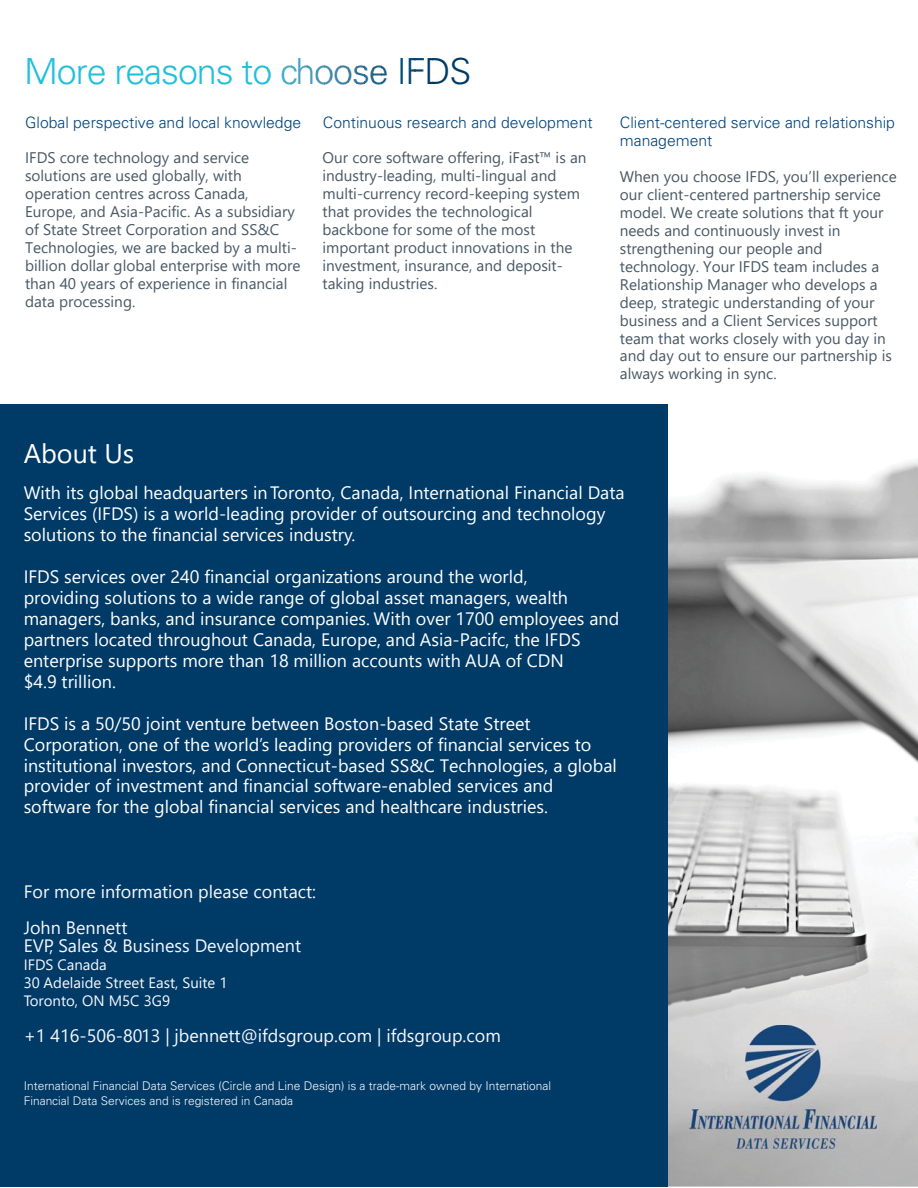
<style>
.page{position:relative;width:918px;height:1188px;background:#fff}
.page>*{position:absolute;margin:0;border:0;box-sizing:border-box;transform-origin:0 0}
.t1{font:300 35.85px "Univers LT Std";letter-spacing:-.03em;color:#20c0db}
.t2{font:27px "Segoe UI";color:#fff}
.t3{font:18px/21px "Segoe UI";color:#fff}
.t4{font:18px/35.8px "Segoe UI";color:#f7f8fc}
.t5{font:300 15.75px/18.3px "Univers LT Std";color:#00447c}
.t6{font:15.3px/18px "Segoe UI";color:#485865}
.t7{font:15px/18px "Segoe UI";color:#f7f8fc}
.t8{font:300 12px/15px "Univers LT Std";color:#f7f8fc}
.s1{color:#3db1cd}
.s2{color:#46a5c1}
.s3{color:#4797b6}
.s4{color:#4084a5}
.s5{color:#357599}
.s6{color:#27678e}
.s7{color:#005079}
.s8{color:#004973}
.s9{color:#003b68}
.s10{color:#003a67}
</style>
<div class="page">
<img style="left:666px;top:404px;width:252px;height:783px">
<div style="left:0;top:405px;width:667px;height:782px;background:#003a67"></div>
<img style="left:688px;top:1025px;width:189px;height:123px">
<h1 class="t1" style="left:24px;top:56px;width:449px">More reasons to <span class="s1">c</span><span class="s2">h</span><span class="s3">o</span><span class="s4">o</span><span class="s5">s</span><span class="s6">e</span> <span class="s7">I</span><span class="s8">F</span><span class="s9">D</span><span class="s10">S</span></h1>
<p class="t5" style="left:25px;top:114px;width:277px">Global perspective and local knowledge</p>
<p class="t5" style="left:323px;top:114px;width:271px">Continuous research and development</p>
<p class="t6" style="left:322px;top:148px;width:266px">Our core software offering, iFast™ is an industry-leading, multi-lingual and multi-currency record-keeping system that provides the technological backbone for some of the most important product innovations in the investment, insurance, and deposit&shy;taking industries.</p>
<p class="t6" style="left:25px;top:148px;width:277px">IFDS core technology and service solutions are used globally, with operation centres across Canada, Europe, and Asia-Pacific. As a subsidiary of State Street Corporation and SS&amp;C Technologies, we are backed by a multi&shy;billion dollar global enterprise with more than 40 years of experience in financial data processing.</p>
<p class="t5" style="left:620px;top:114px;width:277px">Client-centered service and relationship management</p>
<p class="t6" style="left:620px;top:167px;width:278px">When you choose IFDS, you’ll experience our client-centered partnership service model. We create solutions that ft your needs and continuously invest in strengthening our people and technology. Your IFDS team includes a Relationship Manager who develops a deep, strategic understanding of your business and a Client Services support team that works closely with you day in and day out to ensure our partnership is always working in sync.</p>
<p class="t2" style="left:24px;top:428px;width:112px">About Us</p>
<p class="t3" style="left:24px;top:481px;width:602px">With its global headquarters in Toronto, Canada, International Financial Data<br>Services (IFDS) is a world-leading provider of outsourcing and technology solutions to the financial services industry.</p>
<p class="t3" style="left:24px;top:564px;width:597px">IFDS services over 240 financial organizations around the world,<br>providing solutions to a wide range of global asset managers, wealth managers, banks, and insurance companies. With over 1700 employees and partners located throughout Canada, Europe, and Asia-Pacifc, the IFDS enterprise supports more than 18 million accounts with AUA of CDN<br>$4.9 trillion.</p>
<p class="t3" style="left:24px;top:711px;width:595px">IFDS is a 50/50 joint venture between Boston-based State Street Corporation, one of the world’s leading providers of financial services to institutional investors, and Connecticut-based SS&amp;C Technologies, a global provider of investment and financial software-enabled services and software for the global financial services and healthcare industries.</p>
<p class="t4" style="left:24px;top:873px;width:294px">For more information please contact:<br>John Bennett</p>
<p class="t4" style="left:24px;top:926px;width:279px">EVP, Sales &amp; Business Development</p>
<p class="t7" style="left:24px;top:955px;width:205px">IFDS Canada<br>30 Adelaide Street East, Suite 1<br>Toronto, ON M5C 3G9</p>
<p class="t4" style="left:24px;top:1016px;width:479px">+1 416-506-8013 | jbennett@ifdsgroup.com | ifdsgroup.com</p>
<p class="t8" style="left:24px;top:1079px;width:529px">International Financial Data Services (Circle and Line Design) is a trade-mark owned by International<br>Financial Data Services and is registered in Canada</p>
</div>
